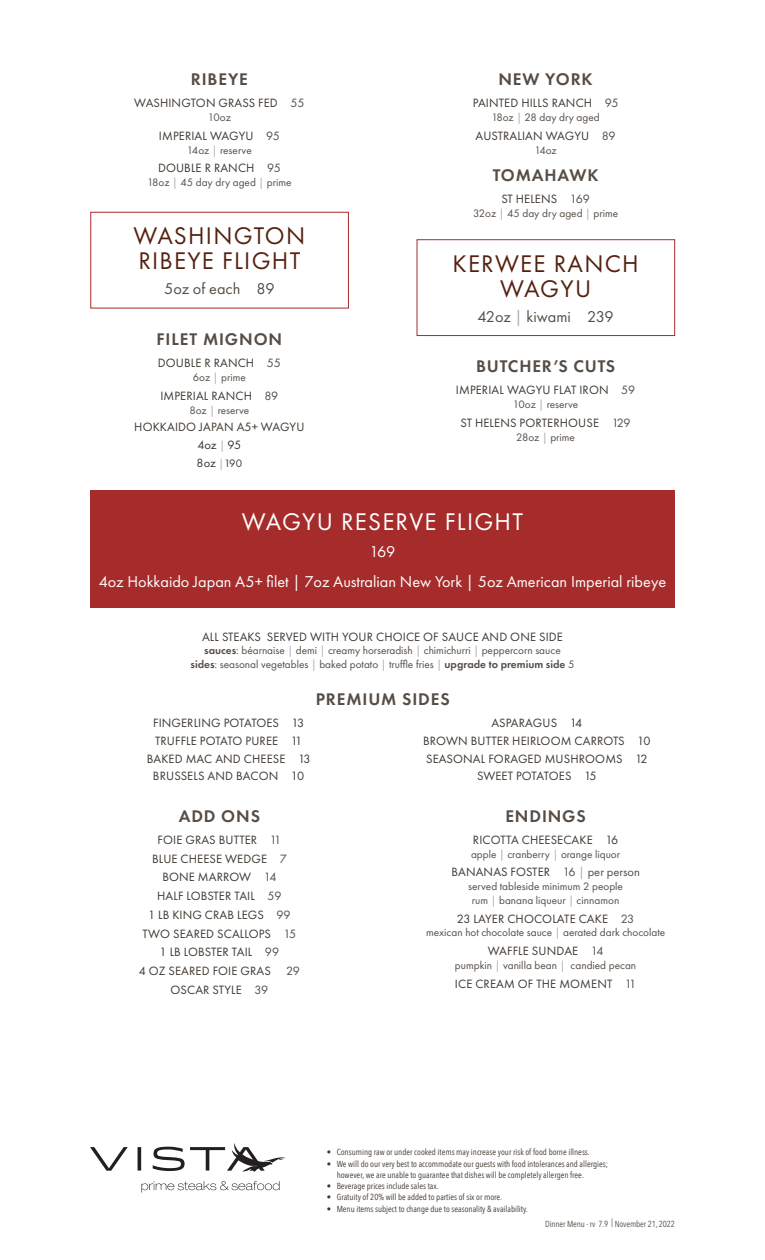
<style>
.page{position:relative;width:765px;height:1260px;background:#fff}
.page>*{position:absolute;margin:0;border:0;box-sizing:border-box;transform-origin:0 0}
.t1{font:25px/25px "Futura PT";letter-spacing:.05em;color:#55210f}
.t2{font:25px "Futura PT";letter-spacing:.05em;color:#fff}
.steaks{font:600 17.5px "Futura PT";letter-spacing:.05em;color:#554d46}
.t3{font:16.25px "Futura PT";color:#fff}
.t4{font:16.25px "Futura PT";color:#554d46}
.Item{font:12.5px "Futura PT";letter-spacing:.01em;color:#3e3730}
.Description{font:11.25px/13.8px "Futura PT";color:#554d46;text-align:center}
.t5{font:8.75px/11.2px "Avenir Next Condensed";color:#3e3730}
.t6{font:8.75px "Avenir Next Condensed";letter-spacing:-.01em;color:#554d46}
.s1{color:#554d46}
.s2{color:#a7a8b1}
.s3{font-size:11.25px;color:#a7a8b1}
.s4{font-size:11.25px}
.s5{font-weight:600}
</style>
<div class="page">
<svg style="left:141px;top:1181px;width:139px;height:12px"></svg>
<svg style="left:90px;top:1143px;width:195px;height:29px"></svg>
<div style="left:90px;top:212px;width:259px;height:96px;border:1px solid #a62c2b"></div>
<div style="left:417px;top:239px;width:258px;height:97px;border:1px solid #a62c2b"></div>
<div style="left:90px;top:491px;width:585px;height:117px;background:#a62c2b"></div>
<p class="steaks" style="left:191px;top:69px;width:59px">RIBEYE</p>
<p class="Item" style="left:134px;top:96px;width:172px">WASHINGTON GRASS FED <span class="s1">55</span></p>
<p class="Description" style="left:208px;top:110px;width:25px">10oz</p>
<p class="Item" style="left:159px;top:128px;width:122px">IMPERIAL WAGYU <span class="s1">95</span></p>
<p class="Description" style="left:187px;top:143px;width:66px">14oz <span class="s2">|</span> reserve</p>
<p class="Item" style="left:158px;top:161px;width:124px">DOUBLE R RANCH <span class="s1">95</span></p>
<p class="Description" style="left:147px;top:175px;width:146px">18oz <span class="s2">|</span> 45 day dry aged <span class="s2">|</span> prime</p>
<p class="t1" style="left:134px;top:223px;width:173px">WASHINGTON<br>RIBEYE FLIGHT</p>
<p class="t4" style="left:164px;top:279px;width:112px">5oz of each 89</p>
<p class="steaks" style="left:157px;top:329px;width:127px">FILET MIGNON</p>
<p class="Item" style="left:158px;top:356px;width:125px">DOUBLE R RANCH <span class="s1">55</span></p>
<p class="Description" style="left:193px;top:370px;width:54px">6oz <span class="s2">|</span> prime</p>
<p class="Item" style="left:160px;top:388px;width:120px">IMPERIAL RANCH <span class="s1">89</span></p>
<p class="Description" style="left:189px;top:403px;width:61px">8oz <span class="s2">|</span> reserve</p>
<p class="Item" style="left:134px;top:420px;width:172px">HOKKAIDO JAPAN A5+ WAGYU</p>
<p class="Item" style="left:197px;top:438px;width:45px">4oz <span class="s3">|</span> 95</p>
<p class="Item" style="left:197px;top:456px;width:47px">8oz <span class="s3">|</span><span class="s4">190</span></p>
<p class="steaks" style="left:498px;top:69px;width:96px">NEW YORK</p>
<p class="Item" style="left:473px;top:96px;width:147px">PAINTED HILLS RANCH <span class="s1">95</span></p>
<p class="Description" style="left:491px;top:110px;width:110px">18oz <span class="s2">|</span> 28 day dry aged</p>
<p class="Item" style="left:476px;top:128px;width:142px">AUSTRALIAN WAGYU <span class="s1">89</span></p>
<p class="Description" style="left:534px;top:143px;width:24px">14oz</p>
<p class="steaks" style="left:493px;top:164px;width:107px">TOMAHAWK</p>
<p class="Item" style="left:501px;top:191px;width:90px">ST HELENS <span class="s1">169</span></p>
<p class="Description" style="left:473px;top:206px;width:147px">32oz <span class="s2">|</span> 45 day dry aged <span class="s2">|</span> prime</p>
<p class="t1" style="left:453px;top:251px;width:188px;text-align:center">KERWEE RANCH<br>WAGYU</p>
<p class="t4" style="left:477px;top:306px;width:138px">42oz <span class="s2">|</span> kiwami 239</p>
<p class="steaks" style="left:476px;top:356px;width:141px">BUTCHER’S CUTS</p>
<p class="Item" style="left:456px;top:383px;width:181px">IMPERIAL WAGYU FLAT IRON <span class="s1">59</span></p>
<p class="Description" style="left:513px;top:398px;width:67px">10oz <span class="s2">|</span> reserve</p>
<p class="Item" style="left:461px;top:415px;width:172px">ST HELENS PORTERHOUSE <span class="s1">129</span></p>
<p class="Description" style="left:516px;top:430px;width:60px">28oz <span class="s2">|</span> prime</p>
<p class="t2" style="left:242px;top:507px;width:283px">WAGYU RESERVE FLIGHT</p>
<p class="t3" style="left:369px;top:542px;width:28px">169</p>
<p class="t3" style="left:99px;top:572px;width:569px">4oz Hokkaido Japan A5+ filet | 7oz Australian New York | 5oz American Imperial ribeye</p>
<p class="Item" style="left:202px;top:629px;width:362px">ALL STEAKS SERVED WITH YOUR CHOICE OF SAUCE AND ONE SIDE</p>
<p class="Description" style="left:204px;top:644px;width:358px"><span class="s5">sauces</span>: béarnaise <span class="s2">|</span> demi <span class="s2">|</span> creamy horseradish <span class="s2">|</span> chimichurri <span class="s2">|</span> peppercorn sauce</p>
<p class="Description" style="left:191px;top:657px;width:385px"><span class="s5">sides</span>: seasonal vegetables <span class="s2">|</span> baked potato <span class="s2">|</span> truffle fries <span class="s2">|</span> <span class="s5">upgrade to premium side</span> 5</p>
<p class="steaks" style="left:316px;top:688px;width:135px">PREMIUM SIDES</p>
<p class="Item" style="left:153px;top:715px;width:153px">FINGERLING POTATOES 13</p>
<p class="Item" style="left:155px;top:733px;width:148px">TRUFFLE POTATO PUREE 11</p>
<p class="Item" style="left:147px;top:751px;width:165px">BAKED MAC AND CHEESE 13</p>
<p class="Item" style="left:153px;top:769px;width:153px">BRUSSELS AND BACON 10</p>
<p class="steaks" style="left:179px;top:805px;width:83px">ADD ONS</p>
<p class="Item" style="left:158px;top:832px;width:125px">FOIE GRAS BUTTER <span class="s1">11</span></p>
<p class="Item" style="left:152px;top:851px;width:136px">BLUE CHEESE WEDGE <span class="s1">7</span></p>
<p class="Item" style="left:162px;top:870px;width:116px">BONE MARROW <span class="s1">14</span></p>
<p class="Item" style="left:157px;top:888px;width:126px">HALF LOBSTER TAIL <span class="s1">59</span></p>
<p class="Item" style="left:148px;top:907px;width:144px">1 LB KING CRAB LEGS <span class="s1">99</span></p>
<p class="Item" style="left:143px;top:926px;width:155px">TWO SEARED SCALLOPS <span class="s1">15</span></p>
<p class="Item" style="left:160px;top:945px;width:121px">1 LB LOBSTER TAIL <span class="s1">99</span></p>
<p class="Item" style="left:139px;top:963px;width:163px">4 OZ SEARED FOIE GRAS <span class="s1">29</span></p>
<p class="Item" style="left:171px;top:982px;width:99px">OSCAR STYLE <span class="s1">39</span></p>
<p class="Item" style="left:491px;top:715px;width:92px">ASPARAGUS 14</p>
<p class="Item" style="left:423px;top:733px;width:229px">BROWN BUTTER HEIRLOOM CARROTS 10</p>
<p class="Item" style="left:426px;top:751px;width:223px">SEASONAL FORAGED MUSHROOMS 12</p>
<p class="Item" style="left:477px;top:769px;width:121px">SWEET POTATOES 15</p>
<p class="steaks" style="left:505px;top:805px;width:82px">ENDINGS</p>
<p class="Item" style="left:473px;top:832px;width:147px">RICOTTA CHEESECAKE 16</p>
<p class="Description" style="left:471px;top:847px;width:151px">apple <span class="s2">|</span> cranberry <span class="s2">|</span> orange liquor</p>
<p class="Item" style="left:451px;top:865px;width:190px">BANANAS FOSTER <span class="s1">16</span> <span class="s2">|</span> <span class="s1">per person</span></p>
<p class="Description" style="left:468px;top:879px;width:156px">served tableside minimum 2 people rum <span class="s2">|</span> banana liqueur <span class="s2">|</span> cinnamon</p>
<p class="Item" style="left:457px;top:911px;width:179px">23 LAYER CHOCOLATE CAKE <span class="s1">23</span></p>
<p class="Description" style="left:426px;top:926px;width:241px">mexican hot chocolate sauce <span class="s2">|</span> aerated dark chocolate</p>
<p class="Item" style="left:488px;top:943px;width:117px">WAFFLE SUNDAE <span class="s1">14</span></p>
<p class="Description" style="left:455px;top:958px;width:183px">pumpkin <span class="s2">|</span> vanilla bean <span class="s2">|</span> candied pecan</p>
<p class="Item" style="left:455px;top:976px;width:183px">ICE CREAM OF THE MOMENT <span class="s1">11</span></p>
<p class="t5" style="left:327px;top:1146px;width:265px">• Consuming raw or under cooked items may increase your risk of food borne illness.</p>
<p class="t5" style="left:337px;top:1158px;width:273px;text-indent:-10px">• We will do our very best to accommodate our guests with food intolerances and allergies; however, we are unable to guarantee that dishes will be completely allergen free.</p>
<p class="t5" style="left:327px;top:1180px;width:113px">• Beverage prices include sales tax.</p>
<p class="t5" style="left:327px;top:1191px;width:177px">• Gratuity of 20% will be added to parties of six or more.</p>
<p class="t5" style="left:327px;top:1203px;width:203px">• Menu items subject to change due to seasonality &amp; availability.</p>
<p class="t6" style="left:545px;top:1216px;width:131px">Dinner Menu - rv 7.9 | November 21, 2022</p>
</div>
